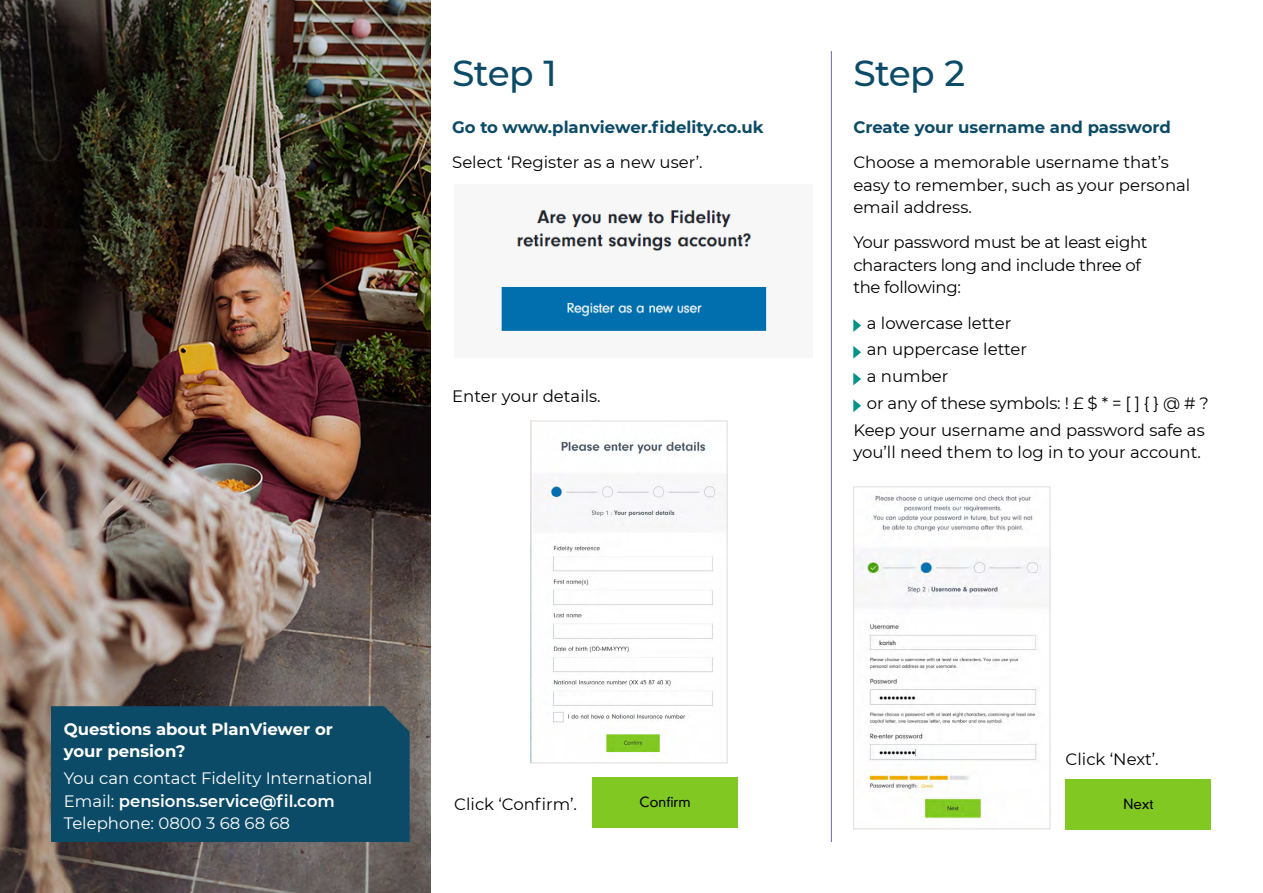
<style>
.page{position:relative;width:1263px;height:893px;background:#fff}
.page>*{position:absolute;margin:0;border:0;box-sizing:border-box;transform-origin:0 0}
.t1{font:500 36px "Montserrat";letter-spacing:-.02em;color:#0c4b68}
.t2{font:16.5px/22.5px "Montserrat";color:#000}
.t3{font:16.5px/22.5px "Montserrat";color:#fff}
.t4{font:16.5px/22.5px "Montserrat";letter-spacing:-.02em;color:#000}
.t5{font:700 16.5px "Montserrat";color:#0c4b68}
.t6{font:700 16.5px/22.5px "Montserrat";color:#fff}
.t7{font:300 13.5px "DIN Neuzeit Grotesk LT";color:#000}
.s1{font-weight:600}
</style>
<div class="page">
<img style="left:0;top:0;width:431px;height:893px">
<hr style="left:831px;top:51px;width:1px;height:791px;background:#6c66ac">
<img style="left:532px;top:441px;width:189px;height:312px">
<div style="left:530px;top:421px;width:197px;height:342px;border:1px solid #e1ddda"></div>
<img style="left:501px;top:210px;width:266px;height:121px">
<svg style="left:853px;top:319px;width:8px;height:13px"></svg>
<svg style="left:853px;top:346px;width:8px;height:13px"></svg>
<svg style="left:853px;top:373px;width:8px;height:12px"></svg>
<svg style="left:853px;top:399px;width:8px;height:13px"></svg>
<div style="left:51px;top:706px;width:359px;height:136px;background:#0c4b68"></div>
<div style="left:592px;top:777px;width:146px;height:50px;background:#82c823"></div>
<div style="left:1066px;top:779px;width:145px;height:50px;background:#82c823"></div>
<img style="left:856px;top:495px;width:185px;height:326px">
<div style="left:853px;top:486px;width:197px;height:343px;border:1px solid #e1ddda"></div>
<h1 class="t1" style="left:452px;top:48px;width:106px">Step 1</h1>
<p class="t5" style="left:452px;top:115px;width:313px">Go to www.planviewer.fidelity.co.uk</p>
<p class="t2" style="left:452px;top:150px;width:252px">Select ‘Register as a new user’.</p>
<p class="t2" style="left:452px;top:385px;width:150px">Enter your details.</p>
<h1 class="t1" style="left:853px;top:48px;width:113px">Step 2</h1>
<p class="t5" style="left:853px;top:115px;width:319px">Create your username and password</p>
<p class="t2" style="left:853px;top:150px;width:338px">Choose a memorable username that’s easy to remember, such as your personal email address.</p>
<p class="t4" style="left:853px;top:231px;width:296px">Your password must be at least eight characters long and include three of the following:</p>
<p class="t2" style="left:867px;top:311px;width:146px">a lowercase letter</p>
<p class="t2" style="left:867px;top:338px;width:162px">an uppercase letter</p>
<p class="t2" style="left:867px;top:364px;width:83px">a number</p>
<p class="t2" style="left:867px;top:391px;width:343px">or any of these symbols: ! £ $ * = [ ] { } @ # ?</p>
<p class="t2" style="left:853px;top:418px;width:353px">Keep your username and password safe as</p>
<p class="t2" style="left:853px;top:440px;width:349px">you’ll need them to log in to your account.</p>
<p class="t6" style="left:64px;top:717px;width:271px">Questions about PlanViewer or your pension?</p>
<p class="t3" style="left:64px;top:766px;width:310px">You can contact Fidelity International<br>Email: <span class="s1">pensions.service@fil.com<br></span>Telephone: 0800 3 68 68 68</p>
<p class="t2" style="left:454px;top:792px;width:124px">Click ‘Confirm’.</p>
<p class="t2" style="left:1066px;top:747px;width:94px">Click ‘Next’.</p>
<p class="t7" style="left:639px;top:794px;width:53px">Confirm</p>
<p class="t7" style="left:1123px;top:796px;width:31px">Next</p>
</div>
